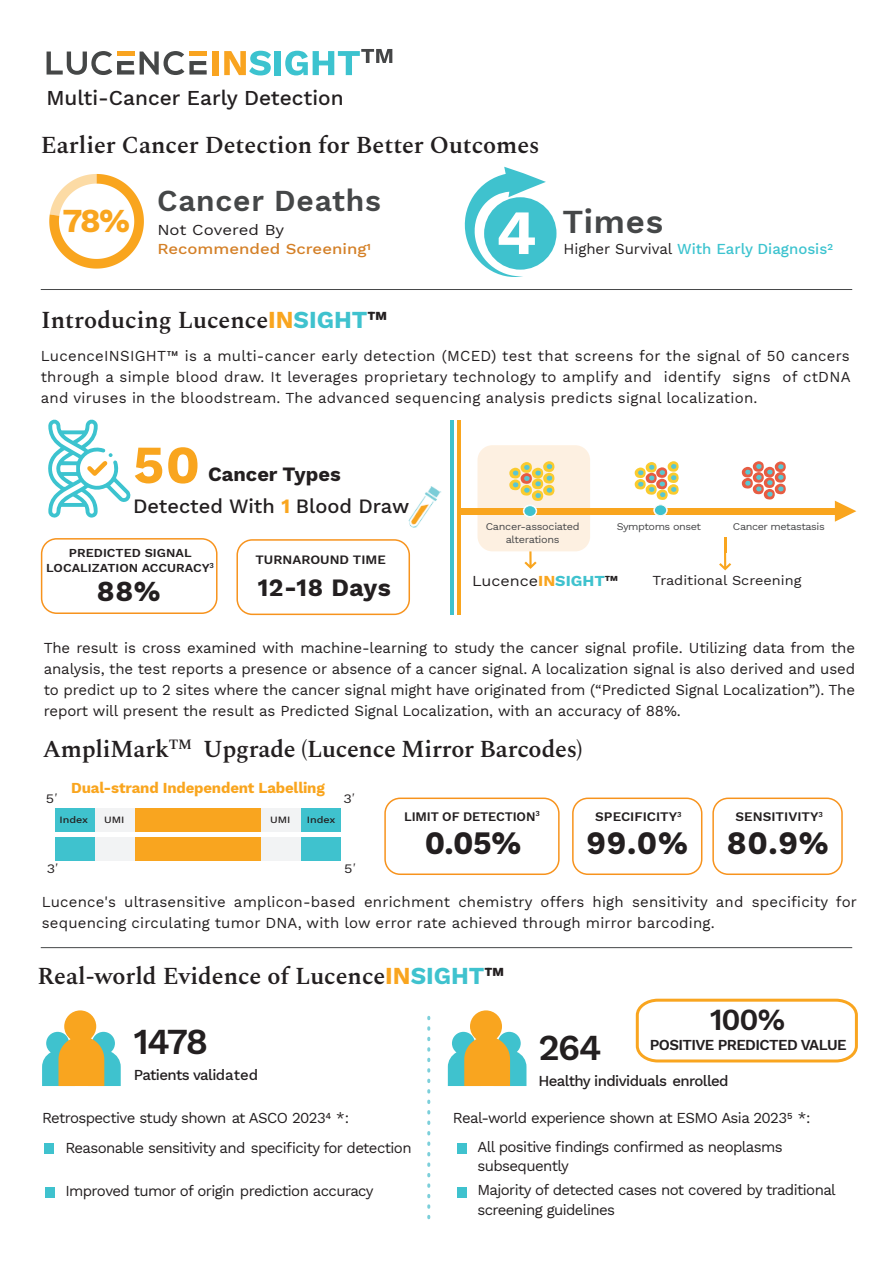
<style>
.page{position:relative;width:893px;height:1263px;background:#fff}
.page>*{position:absolute;margin:0;border:0;box-sizing:border-box;transform-origin:0 0}
.t1{font:700 53.4px "Work Sans";color:#f9a51e}
.t2{font:600 36px "Work Sans";letter-spacing:-.04em;color:#231f20}
.t3{font:600 33px "Work Sans";letter-spacing:.025em;color:#454748}
.t4{font:700 33px "Work Sans";color:#f9a51f}
.t5{font:700 32.1px "Work Sans";color:#231f20}
.t6{font:600 30.15px "Work Sans";color:#231f20}
.t7{font:600 30px "Work Sans";letter-spacing:.025em;color:#454748}
.t8{font:700 28.5px "Work Sans";color:#231f20}
.t9{font:700 24.6px "Work Sans";letter-spacing:.02em;color:#231f20}
.t10{font:600 24px "Spectral";color:#231f20}
.t11{font:500 20.85px "Work Sans";color:#231f20}
.t12{font:500 20.1px/32.1px "Work Sans";letter-spacing:-.005em;color:#231f20;text-align:center}
.t13{font:15px/21px "Work Sans";letter-spacing:-.02em;color:#231f20;text-align:justify}
.t14{font:15px/29.4px "Work Sans";letter-spacing:-.04em;color:#231f20}
.t15{font:15px/21px "Work Sans";letter-spacing:.015em;color:#231f20}
.t16{font:500 15px "Work Sans";letter-spacing:-.04em;color:#231f20}
.t17{font:500 15px "Work Sans";color:#3cc3cf}
.t18{font:700 15px "Work Sans";letter-spacing:-.01em;color:#f9a51e}
.t19{font:600 15px "Work Sans";letter-spacing:-.04em;color:#231f20}
.t20{font:500 15px "Work Sans";color:#d48027;scale:1.12 1}
.t21{font:15px "Work Sans";color:#231f20;scale:1.07 1}
.t22{font:15px "Work Sans";color:#231f20;scale:1.12 1}
.t23{font:13.5px "Work Sans";color:#231f20;scale:1.07 1}
.t24{font:600 12.9px "Work Sans";color:#231f20;scale:1.05 1}
.t25{font:600 12.9px "Work Sans";color:#231f20}
.t26{font:12.75px "Work Sans";color:#231f20;scale:1.14 1}
.t27{font:600 12.6px "Work Sans";color:#231f20;scale:1.06 1}
.t28{font:600 12px/15.5px "Work Sans";color:#231f20;text-align:center;scale:1.06 1}
.t29{font:10.2px/13.2px "Work Sans";letter-spacing:-.04em;color:#464749;text-align:center;scale:1.07 1}
.t30{font:500 9.45px "Work Sans";color:#231f20;scale:1.14 1}
.s1{font-family:"Work Sans";font-weight:700;color:#f9a51f}
.s2{font-family:"Work Sans";font-weight:700;color:#3fc2ce}
.s3{font-family:"Work Sans";font-weight:700}
.s4{font-weight:700;font-size:63px;color:#fff}
.s5{font-weight:400;color:#231f20}
.s6{font-weight:700}
.s7{font-weight:700;color:#f9a51e}
.s8{font-weight:700;color:#f9a51f}
.s9{font-weight:700;color:#3fc2ce}
.s10{font-family:"Spectral"}
</style>
<div class="page">
<div style="left:213px;top:51px;width:6px;height:24px;background:#f9a420"></div>
<svg style="left:224px;top:51px;width:47px;height:24px"></svg>
<div style="left:275px;top:51px;width:6px;height:24px;background:#3cc3cf"></div>
<svg style="left:285px;top:49px;width:107px;height:26px"></svg>
<div style="left:572px;top:797px;width:130px;height:78px;border:2px solid #f7931d;border-radius:15px"></div>
<div style="left:384px;top:797px;width:176px;height:78px;border:2px solid #f7931d;border-radius:15px"></div>
<div style="left:56px;top:808px;width:285px;height:23px;background:#f9a51f"></div>
<div style="left:56px;top:838px;width:285px;height:23px;background:#f9a51f"></div>
<div style="left:301px;top:808px;width:40px;height:23px;background:#3fc2ce"></div>
<div style="left:301px;top:838px;width:40px;height:23px;background:#3fc2ce"></div>
<div style="left:261px;top:808px;width:40px;height:23px;background:#f2f3f4"></div>
<div style="left:261px;top:838px;width:40px;height:23px;background:#f2f3f4"></div>
<div style="left:457px;top:1143px;width:10px;height:10px;background:#3fc2ce"></div>
<div style="left:457px;top:1187px;width:10px;height:11px;background:#3fc2ce"></div>
<svg style="left:427px;top:1015px;width:3px;height:203px"></svg>
<svg style="left:448px;top:1010px;width:78px;height:76px"></svg>
<hr style="left:41px;top:289px;width:811px;height:1px;background:#454748">
<hr style="left:41px;top:947px;width:811px;height:1px;background:#454748">
<img style="left:408px;top:486px;width:33px;height:42px">
<div style="left:236px;top:539px;width:174px;height:76px;border:2px solid #f7931d;border-radius:15px"></div>
<div style="left:477px;top:445px;width:113px;height:106px;background:#fdf0e1;border-radius:15px"></div>
<div style="left:459px;top:508px;width:377px;height:6px;background:#f9a51e"></div>
<div style="left:523px;top:505px;width:14px;height:12px;border:1px solid #fff;border-radius:50%"></div>
<div style="left:524px;top:506px;width:12px;height:10px;background:#3fc2ce;border-radius:50%"></div>
<div style="left:524px;top:505px;width:12px;height:12px;border:1px solid #fff;border-radius:50%"></div>
<svg style="left:509px;top:461px;width:45px;height:40px"></svg>
<svg style="left:524px;top:551px;width:13px;height:18px"></svg>
<hr style="left:457px;top:420px;width:4px;height:194px;background:#f9a51f">
<hr style="left:450px;top:420px;width:4px;height:194px;background:#3fc2ce">
<svg style="left:464px;top:167px;width:82px;height:110px"></svg>
<div style="left:484px;top:197px;width:72px;height:73px;background:#3fc2ce;border-radius:50%"></div>
<svg style="left:41px;top:51px;width:166px;height:1147px"></svg>
<hr style="left:0;top:50px;width:893px;height:1px;background:#454748">
<svg style="left:634px;top:50px;width:225px;height:1013px"></svg>
<h3 class="t11" style="left:47px;top:82px;width:299px">Multi-Cancer Early Detection</h3>
<h3 class="t10" style="left:41px;top:128px;width:500px">Earlier Cancer Detection for Better Outcomes</h3>
<h3 class="t4" style="left:62px;top:196px;width:69px">78%</h3>
<h3 class="t7" style="left:157px;top:178px;width:226px">Cancer Deaths</h3>
<p class="t22" style="left:157px;top:218px;width:115px">Not Covered By</p>
<p class="t20" style="left:157px;top:238px;width:192px">Recommended Screening1</p>
<h3 class="t10" style="left:41px;top:303px;width:348px">Introducing Lucence<span class="s1">IN</span><span class="s2">SIGHT</span><span class="s3">™</span></h3>
<h3 class="t3" style="left:496px;top:197px;width:169px"><span class="s4">4</span> Times</h3>
<p class="t17" style="left:563px;top:238px;width:271px"><span class="s5">Higher Survival</span> With Early Diagnosis2</p>
<p class="t13" style="left:41px;top:345px;width:811px">LucenceINSIGHT™ is a multi-cancer early detection (MCED) test that screens for the signal of 50 cancers through a simple blood draw. It leverages proprietary technology to amplify and identify signs of ctDNA and viruses in the bloodstream. The advanced sequencing analysis predicts signal localization.</p>
<h1 class="t1" style="left:133px;top:424px;width:69px">50</h1>
<h3 class="t12" style="left:133px;top:457px;width:278px"><span class="s6">Cancer Types<br></span>Detected With <span class="s7">1</span> Blood Draw</h3>
<p class="t28" style="left:46px;top:545px;width:160px">PREDICTED SIGNAL<br>LOCALIZATION ACCURACY<sup>3</sup></p>
<h3 class="t8" style="left:97px;top:570px;width:65px">88%</h3>
<h3 class="t9" style="left:258px;top:568px;width:135px">12-18 Days</h3>
<p class="t27" style="left:255px;top:550px;width:125px">TURNAROUND TIME</p>
<p class="t29" style="left:486px;top:520px;width:89px">Cancer-associated alterations</p>
<p class="t29" style="left:617px;top:520px;width:80px">Symptoms onset</p>
<p class="t29" style="left:733px;top:520px;width:87px">Cancer metastasis</p>
<p class="t21" style="left:472px;top:569px;width:138px">Lucence<span class="s8">IN</span><span class="s9">SIGHT</span><span class="s6">™</span></p>
<p class="t23" style="left:653px;top:570px;width:141px">Traditional Screening</p>
<p class="t13" style="left:44px;top:636px;width:813px">The result is cross examined with machine-learning to study the cancer signal profile. Utilizing data from the analysis, the test reports a presence or absence of a cancer signal. A localization signal is also derived and used to predict up to 2 sites where the cancer signal might have originated from (“Predicted Signal Localization”). The report will present the result as Predicted Signal Localization, with an accuracy of 88%.</p>
<h3 class="t10" style="left:43px;top:732px;width:541px">AmpliMark<sup>TM</sup> Upgrade (Lucence Mirror Barcodes)</h3>
<p class="t26" style="left:46px;top:789px;width:12px">5<span class="s10">′</span></p>
<p class="t18" style="left:71px;top:777px;width:255px">Dual-strand Independent Labelling</p>
<p class="t26" style="left:344px;top:789px;width:12px">3<span class="s10">′</span></p>
<p class="t30" style="left:60px;top:813px;width:27px">Index</p>
<p class="t26" style="left:47px;top:858px;width:12px">3<span class="s10">′</span></p>
<p class="t30" style="left:104px;top:813px;width:19px">UMI</p>
<p class="t30" style="left:270px;top:813px;width:19px">UMI</p>
<p class="t30" style="left:307px;top:813px;width:27px">Index</p>
<p class="t25" style="left:404px;top:806px;width:137px">LIMIT OF DETECTION<sup>3</sup></p>
<p class="t26" style="left:344px;top:858px;width:12px">5<span class="s10">′</span></p>
<h3 class="t5" style="left:425px;top:819px;width:98px">0.05%</h3>
<p class="t24" style="left:595px;top:807px;width:84px">SPECIFICITY<sup>3</sup></p>
<h3 class="t5" style="left:586px;top:819px;width:103px">99.0%</h3>
<p class="t24" style="left:736px;top:807px;width:85px">SENSITIVITY<sup>3</sup></p>
<h3 class="t5" style="left:727px;top:819px;width:104px">80.9%</h3>
<p class="t15" style="left:42px;top:890px;width:817px">Lucence's ultrasensitive amplicon-based enrichment chemistry offers high sensitivity and specificity for sequencing circulating tumor DNA, with low error rate achieved through mirror barcoding.</p>
<h3 class="t10" style="left:38px;top:958px;width:468px">Real-world Evidence of Lucence<span class="s1">IN</span><span class="s2">SIGHT</span><span class="s3">™</span></h3>
<h2 class="t2" style="left:134px;top:1014px;width:76px">1478</h2>
<p class="t16" style="left:134px;top:1063px;width:126px">Patients validated</p>
<h3 class="t6" style="left:710px;top:996px;width:76px">100%</h3>
<p class="t19" style="left:650px;top:1033px;width:198px">POSITIVE PREDICTED VALUE</p>
<h2 class="t2" style="left:538px;top:1020px;width:65px">264</h2>
<p class="t16" style="left:538px;top:1069px;width:192px">Healthy individuals enrolled</p>
<p class="t14" style="left:65px;top:1103px;width:348px;text-indent:-23px">Retrospective study shown at ASCO 20234 *:<br>Reasonable sensitivity and specificity for detection</p>
<p class="t14" style="left:65px;top:1175px;width:310px">Improved tumor of origin prediction accuracy</p>
<p class="t14" style="left:453px;top:1103px;width:359px;line-height:28.2px;text-align:center">Real-world experience shown at ESMO Asia 20235 *:<br>All positive findings confirmed as neoplasms</p>
<p class="t14" style="left:477px;top:1153px;width:360px;line-height:24.3px">subsequently<br>Majority of detected cases not covered by traditional</p>
<p class="t14" style="left:477px;top:1194px;width:139px">screening guidelines</p>
</div>
